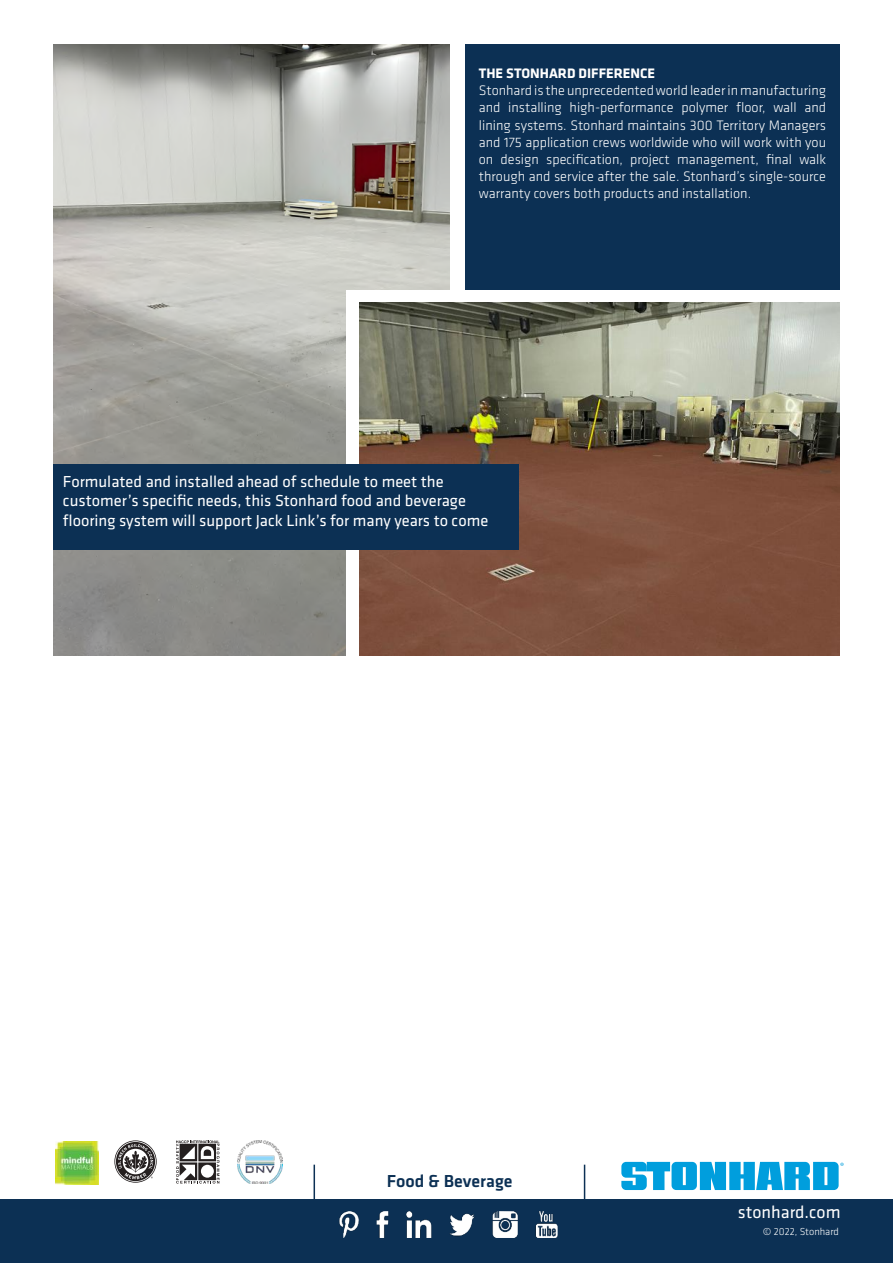
<style>
.page{position:relative;width:893px;height:1263px;background:#fff}
.page>*{position:absolute;margin:0;border:0;box-sizing:border-box;transform-origin:0 0}
.t1{font:500 18px "Klavika";color:#0c3054}
.t2{font:18px "Klavika";color:#fff}
.t3{font:16.5px/19.8px "Klavika";color:#fff}
.t4{font:300 14.25px/17.1px "Klavika";color:#fff;text-align:justify}
.t5{font:700 14.25px "Klavika";color:#fff}
.t6{font:300 10.5px "Klavika";color:#fff}
</style>
<div class="page">
<div style="left:465px;top:44px;width:375px;height:332px;background:#0c3054"></div>
<div style="left:0;top:1199px;width:893px;height:64px;background:#0c3054"></div>
<hr style="left:314px;top:1165px;width:1px;height:38px;background:#0c3054">
<hr style="left:584px;top:1165px;width:1px;height:38px;background:#0c3054">
<img style="left:339px;top:1212px;width:219px;height:25px">
<svg style="left:114px;top:1140px;width:43px;height:43px"></svg>
<svg style="left:176px;top:1140px;width:43px;height:43px"></svg>
<img style="left:238px;top:1140px;width:44px;height:43px">
<img style="left:55px;top:1141px;width:44px;height:43px">
<svg style="left:621px;top:1162px;width:223px;height:28px"></svg>
<img style="left:53px;top:44px;width:397px;height:611px">
<div style="left:346px;top:290px;width:497px;height:365px;background:#fff"></div>
<img style="left:359px;top:302px;width:481px;height:353px">
<div style="left:53px;top:464px;width:466px;height:86px;background:#0c3054"></div>
<p class="t5" style="left:479px;top:63px;width:178px">THE STONHARD DIFFERENCE</p>
<p class="t4" style="left:479px;top:82px;width:349px">Stonhard is the unprecedented world leader in manufacturing and installing high-performance polymer floor, wall and lining systems. Stonhard maintains 300 Territory Managers and 175 application crews worldwide who will work with you on design specification, project management, final walk through and service after the sale. Stonhard’s single-source warranty covers both products and installation.</p>
<p class="t3" style="left:63px;top:471px;width:427px">Formulated and installed ahead of schedule to meet the customer’s specific needs, this Stonhard food and beverage flooring system will support Jack Link’s for many years to come</p>
<p class="t1" style="left:387px;top:1169px;width:127px">Food &amp; Beverage</p>
<p class="t2" style="left:738px;top:1200px;width:104px">stonhard.com</p>
<p class="t6" style="left:763px;top:1225px;width:78px">© 2022, Stonhard</p>
</div>
